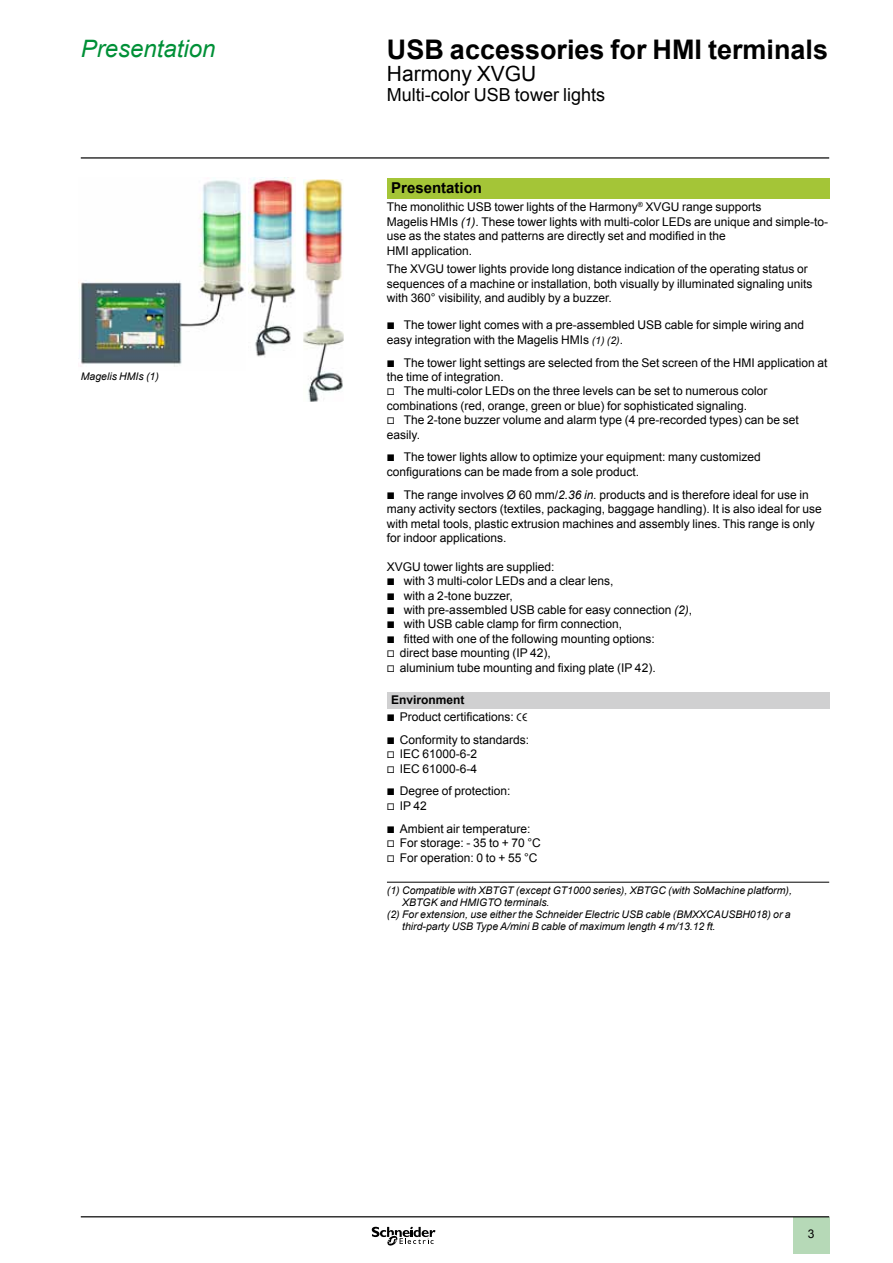
<style>
.page{position:relative;width:893px;height:1263px;background:#fff}
.page>*{position:absolute;margin:0;border:0;box-sizing:border-box;transform-origin:0 0}
.t1{font:700 27px "Arial";color:#000}
.t2{font:italic 24px "Arial";color:#009037}
.t3{font:21px "Arial";color:#000}
.t4{font:18px "Arial";color:#000}
.t5{font:700 15px "Arial";color:#000}
.t6{font:12px/14.4px "Arial";color:#000}
.t7{font:italic 10.5px "Arial";color:#000}
.s1{font-style:italic}
.s2{font-family:"Graph Schneider"}
.s3{font-style:italic;font-size:10.5px}
.s4{font-weight:700}
.s5{font-family:"Graph Schneider";font-size:10.5px}
</style>
<div class="page">
<hr style="left:81px;top:157px;width:748px;height:2px;background:#000">
<div style="left:793px;top:1217px;width:36px;height:37px;background:#b6d9b7"></div>
<hr style="left:81px;top:1216px;width:748px;height:1px;background:#000">
<svg style="left:372px;top:1226px;width:63px;height:20px"></svg>
<div style="left:387px;top:178px;width:442px;height:20px;background:#a4c537"></div>
<div style="left:387px;top:692px;width:442px;height:16px;background:#d0d0d1"></div>
<hr style="left:387px;top:882px;width:442px;height:1px;background:#000">
<img style="left:304px;top:179px;width:39px;height:222px">
<img style="left:249px;top:178px;width:47px;height:179px">
<img style="left:78px;top:180px;width:167px;height:187px">
<h2 class="t2" style="left:81px;top:33px;width:136px">Presentation</h2>
<h1 class="t1" style="left:387px;top:31px;width:443px">USB accessories for HMI terminals</h1>
<h3 class="t3" style="left:387px;top:60px;width:151px">Harmony XVGU</h3>
<h3 class="t4" style="left:387px;top:83px;width:220px">Multi-color USB tower lights</h3>
<p class="t7" style="left:81px;top:369px;width:80px">Magelis HMIs (1)</p>
<p class="t5" style="left:391px;top:177px;width:92px">Presentation</p>
<p class="t6" style="left:387px;top:200px;width:443px">The monolithic USB tower lights of the Harmony<sup>®</sup> XVGU range supports<br>Magelis HMIs <span class="s1">(1)</span>. These tower lights with multi-color LEDs are unique and simple-to&shy;use as the states and patterns are directly set and modified in the<br>HMI application.</p>
<p class="t6" style="left:387px;top:262px;width:427px">The XVGU tower lights provide long distance indication of the operating status or sequences of a machine or installation, both visually by illuminated signaling units with 360° visibility, and audibly by a buzzer.</p>
<p class="t6" style="left:387px;top:318px;width:419px"><span class="s2">b</span> The tower light comes with a pre-assembled USB cable for simple wiring and easy integration with the Magelis HMIs <span class="s3">(1) (2)</span>.</p>
<p class="t6" style="left:387px;top:355px;width:442px"><span class="s2">b</span> The tower light settings are selected from the Set screen of the HMI application at the time of integration.<br><span class="s2">v</span> The multi-color LEDs on the three levels can be set to numerous color combinations (red, orange, green or blue) for sophisticated signaling.<br><span class="s2">v</span> The 2-tone buzzer volume and alarm type (4 pre-recorded types) can be set easily.</p>
<p class="t6" style="left:387px;top:450px;width:375px"><span class="s2">b</span> The tower lights allow to optimize your equipment: many customized configurations can be made from a sole product.</p>
<p class="t6" style="left:387px;top:487px;width:436px"><span class="s2">b</span> The range involves Ø 60 mm/<span class="s1">2.36 in.</span> products and is therefore ideal for use in many activity sectors (textiles, packaging, baggage handling). It is also ideal for use with metal tools, plastic extrusion machines and assembly lines. This range is only for indoor applications.</p>
<p class="t6" style="left:387px;top:559px;width:307px">XVGU tower lights are supplied:<br><span class="s2">b</span> with 3 multi-color LEDs and a clear lens,<br><span class="s2">b</span> with a 2-tone buzzer,<br><span class="s2">b</span> with pre-assembled USB cable for easy connection <span class="s1">(2)</span>, <span class="s2">b</span> with USB cable clamp for firm connection,<br><span class="s2">b</span> fitted with one of the following mounting options:<br><span class="s2">v</span> direct base mounting (IP 42),<br><span class="s2">v</span> aluminium tube mounting and fixing plate (IP 42).</p>
<p class="t6" style="left:387px;top:692px;width:143px;line-height:16.5px;text-indent:4px"><span class="s4">Environment<br></span><span class="s2">b</span> Product certifications: <span class="s5">e</span></p>
<p class="t6" style="left:387px;top:732px;width:144px"><span class="s2">b</span> Conformity to standards: <span class="s2">v</span> IEC 61000-6-2<br><span class="s2">v</span> IEC 61000-6-4</p>
<p class="t6" style="left:387px;top:784px;width:125px"><span class="s2">b</span> Degree of protection: <span class="s2">v</span> IP 42</p>
<p class="t6" style="left:387px;top:821px;width:155px"><span class="s2">b</span> Ambient air temperature: <span class="s2">v</span> For storage: - 35 to + 70 °C <span class="s2">v</span> For operation: 0 to + 55 °C</p>
<p class="t7" style="left:387px;top:884px;width:406px">(1) Compatible with XBTGT (except GT1000 series), XBTGC (with SoMachine platform),</p>
<p class="t7" style="left:402px;top:896px;width:149px">XBTGK and HMIGTO terminals.</p>
<p class="t7" style="left:387px;top:908px;width:405px">(2) For extension, use either the Schneider Electric USB cable (BMXXCAUSBH018) or a</p>
<p class="t7" style="left:402px;top:920px;width:315px">third-party USB Type A/mini B cable of maximum length 4 m/13.12 ft.</p>
<p class="t6" style="left:808px;top:1227px;width:8px">3</p>
</div>
